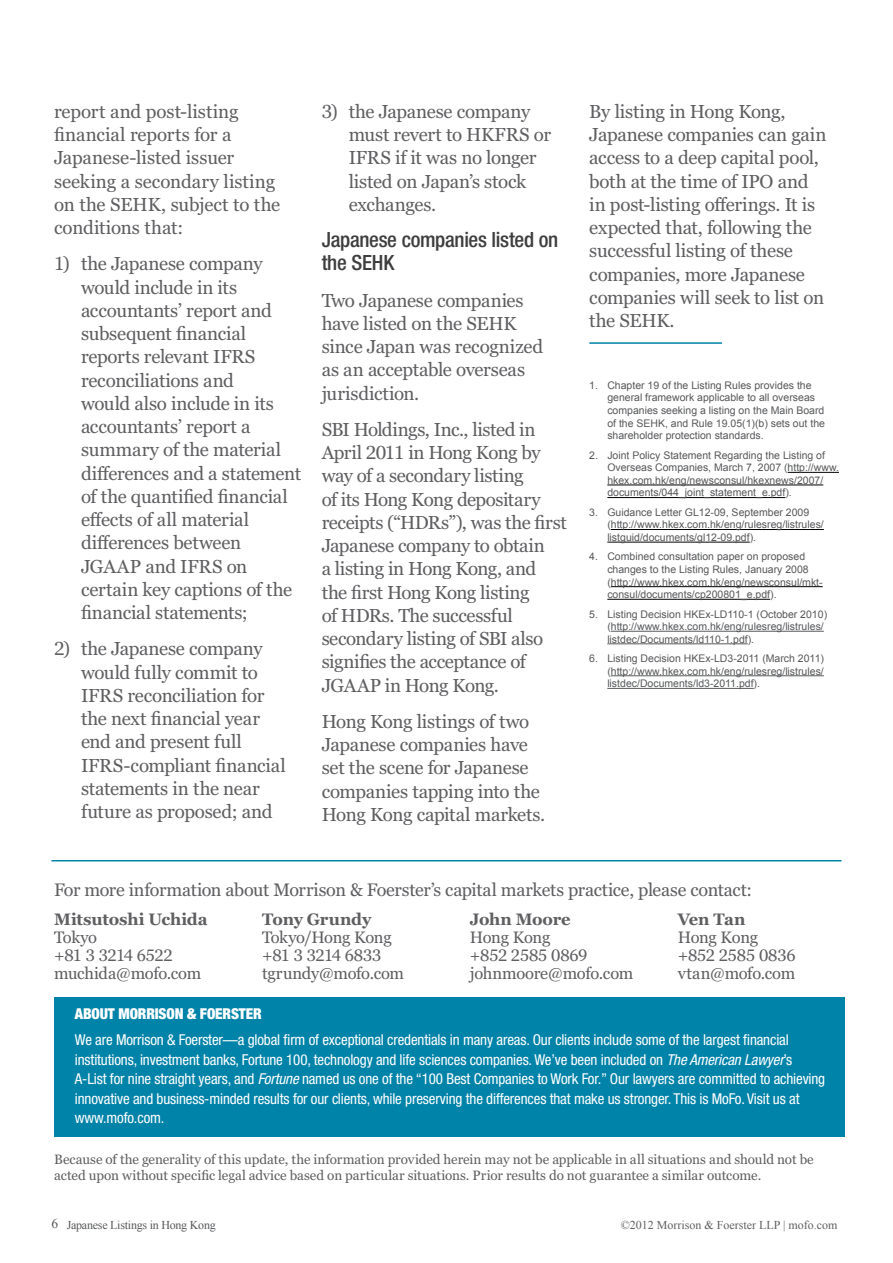
<style>
.page{position:relative;width:893px;height:1263px;background:#fff}
.page>*{position:absolute;margin:0;border:0;box-sizing:border-box;transform-origin:0 0}
.Subhead2{font:500 condensed 21px/23.2px "Helvetica Neue LT Std";letter-spacing:-.015em;color:#3e3e3f}
.Body{font:18.75px/23.2px "Georgia Pro";letter-spacing:-.015em;color:#5f5f62}
.Body-2{font:18px "Georgia Pro";letter-spacing:-.02em;color:#5f5f62}
.Body-3{font:16.5px "Georgia Pro";letter-spacing:-.02em;color:#5f5f62}
.Body-4{font:700 16.5px "Georgia Pro";letter-spacing:-.015em;color:#5f5f62}
.Body-5{font:16.5px "Georgia Pro";letter-spacing:-.04em;color:#5f5f62}
.Subhead{font:condensed 15px/19.5px "Helvetica Neue LT Std";letter-spacing:-.01em;color:#fff}
.Subhead-2{font:900 condensed 15px "Helvetica Neue LT Std";letter-spacing:-.01em;color:#fff}
.Body-6{font:13.5px/16.5px "Georgia Pro";letter-spacing:-.005em;color:#5f5f62}
.t1{font:13.5px "Times New Roman";color:#57585a}
.t2{font:12px "Times New Roman";color:#5f5f62}
.t3{font:12px "Times New Roman";letter-spacing:-.02em;color:#57585a}
.t4{font:10.5px/12.6px "Arial";color:#57585a}
.s1{font-style:italic}
</style>
<div class="page">
<hr style="left:788px;top:472px;width:51px;height:1px;background:#000001">
<hr style="left:607px;top:485px;width:216px;height:1px;background:#000001">
<hr style="left:607px;top:497px;width:178px;height:1px;background:#000001">
<hr style="left:611px;top:529px;width:213px;height:1px;background:#000001">
<hr style="left:607px;top:542px;width:143px;height:1px;background:#000001">
<hr style="left:611px;top:586px;width:212px;height:1px;background:#000001">
<hr style="left:607px;top:599px;width:163px;height:1px;background:#000001">
<hr style="left:611px;top:631px;width:213px;height:1px;background:#57585a">
<hr style="left:607px;top:643px;width:141px;height:1px;background:#57585a">
<hr style="left:611px;top:675px;width:213px;height:1px;background:#57585a">
<hr style="left:607px;top:688px;width:147px;height:1px;background:#57585a">
<hr style="left:589px;top:342px;width:133px;height:2px;background:#0083a9">
<hr style="left:51px;top:860px;width:790px;height:1px;background:#0083a9">
<div style="left:54px;top:997px;width:790px;height:139px;background:#0083a9"></div>
<p class="Body" style="left:54px;top:100px;width:228px">report and post-listing financial reports for a<br>Japanese-listed issuer seeking a secondary listing on the SEHK, subject to the conditions that:</p>
<p class="Body" style="left:81px;top:253px;width:222px;text-indent:-27px">1) the Japanese company would include in its accountants’ report and subsequent financial reports relevant IFRS reconciliations and<br>would also include in its accountants’ report a summary of the material differences and a statement of the quantified financial effects of all material differences between<br>JGAAP and IFRS on certain key captions of the financial statements;</p>
<p class="Body" style="left:81px;top:638px;width:206px;text-indent:-27px">2) the Japanese company would fully commit to<br>IFRS reconciliation for the next financial year end and present full<br>IFRS-compliant financial statements in the near future as proposed; and</p>
<p class="Body" style="left:349px;top:100px;width:204px;text-indent:-27px">3) the Japanese company must revert to HKFRS or<br>IFRS if it was no longer listed on Japan’s stock exchanges.</p>
<p class="Subhead2" style="left:322px;top:228px;width:238px">Japanese companies listed on the SEHK</p>
<p class="Body" style="left:322px;top:289px;width:223px">Two Japanese companies have listed on the SEHK since Japan was recognized as an acceptable overseas jurisdiction.</p>
<p class="Body" style="left:322px;top:418px;width:247px">SBI Holdings, Inc., listed in<br>April 2011 in Hong Kong by way of a secondary listing<br>of its Hong Kong depositary receipts (“HDRs”), was the first<br>Japanese company to obtain<br>a listing in Hong Kong, and<br>the first Hong Kong listing<br>of HDRs. The successful secondary listing of SBI also signifies the acceptance of<br>JGAAP in Hong Kong.</p>
<p class="Body" style="left:322px;top:710px;width:225px">Hong Kong listings of two<br>Japanese companies have set the scene for Japanese companies tapping into the<br>Hong Kong capital markets.</p>
<p class="Body" style="left:589px;top:100px;width:239px">By listing in Hong Kong,<br>Japanese companies can gain access to a deep capital pool, both at the time of IPO and in post-listing offerings. It is expected that, following the successful listing of these companies, more Japanese companies will seek to list on the SEHK.</p>
<p class="t4" style="left:607px;top:379px;width:219px;text-indent:-18px">1. Chapter 19 of the Listing Rules provides the general framework applicable to all overseas companies seeking a listing on the Main Board of the SEHK, and Rule 19.05(1)(b) sets out the shareholder protection standards.</p>
<p class="t4" style="left:607px;top:449px;width:233px;text-indent:-18px">2. Joint Policy Statement Regarding the Listing of Overseas Companies, March 7, 2007 (http://www. hkex.com.hk/eng/newsconsul/hkexnews/2007/ documents/044_joint_statement_e.pdf).</p>
<p class="t4" style="left:607px;top:506px;width:218px;text-indent:-18px">3. Guidance Letter GL12-09, September 2009 (http://www.hkex.com.hk/eng/rulesreg/listrules/ listguid/documents/gl12-09.pdf).</p>
<p class="t4" style="left:607px;top:550px;width:217px;text-indent:-18px">4. Combined consultation paper on proposed changes to the Listing Rules, January 2008 (http://www.hkex.com.hk/eng/newsconsul/mkt&shy;consul/documents/cp200801_e.pdf).</p>
<p class="t4" style="left:607px;top:608px;width:221px;text-indent:-18px">5. Listing Decision HKEx-LD110-1 (October 2010) (http://www.hkex.com.hk/eng/rulesreg/listrules/ listdec/Documents/ld110-1.pdf).</p>
<p class="t4" style="left:607px;top:652px;width:218px;text-align:justify;text-indent:-18px">6. Listing Decision HKEx-LD3-2011 (March 2011) (http://www.hkex.com.hk/eng/rulesreg/listrules/ listdec/Documents/ld3-2011.pdf).</p>
<p class="Body-2" style="left:54px;top:879px;width:700px">For more information about Morrison &amp; Foerster’s capital markets practice, please contact:</p>
<p class="Body-4" style="left:54px;top:910px;width:155px">Mitsutoshi Uchida</p>
<p class="Body-3" style="left:54px;top:928px;width:44px">Tokyo</p>
<p class="Body-5" style="left:54px;top:946px;width:120px">+81 3 3214 6522</p>
<p class="Body-3" style="left:54px;top:964px;width:149px">muchida@mofo.com</p>
<p class="Body-4" style="left:262px;top:910px;width:111px">Tony Grundy</p>
<p class="Body-3" style="left:262px;top:928px;width:131px">Tokyo/Hong Kong</p>
<p class="Body-3" style="left:262px;top:946px;width:121px">+81 3 3214 6833</p>
<p class="Body-3" style="left:262px;top:964px;width:144px">tgrundy@mofo.com</p>
<p class="Body-4" style="left:470px;top:910px;width:102px">John Moore</p>
<p class="Body-3" style="left:470px;top:928px;width:82px">Hong Kong</p>
<p class="Body-3" style="left:470px;top:946px;width:119px">+852 2585 0869</p>
<p class="Body-3" style="left:470px;top:964px;width:165px">johnmoore@mofo.com</p>
<p class="Body-4" style="left:678px;top:910px;width:69px">Ven Tan</p>
<p class="Body-3" style="left:678px;top:928px;width:82px">Hong Kong</p>
<p class="Body-3" style="left:678px;top:946px;width:119px">+852 2585 0836</p>
<p class="Body-3" style="left:678px;top:964px;width:119px">vtan@mofo.com</p>
<p class="Subhead-2" style="left:75px;top:1004px;width:188px">ABOUT MORRISON &amp; FOERSTER</p>
<p class="Subhead" style="left:75px;top:1030px;width:752px">We are Morrison &amp; Foerster—a global firm of exceptional credentials in many areas. Our clients include some of the largest financial institutions, investment banks, Fortune 100, technology and life sciences companies. We’ve been included on <span class="s1">The American Lawyer</span>’s A-List for nine straight years, and <span class="s1">Fortune</span> named us one of the “100 Best Companies to Work For.” Our lawyers are committed to achieving innovative and business-minded results for our clients, while preserving the differences that make us stronger. This is MoFo. Visit us at www.mofo.com.</p>
<p class="Body-6" style="left:54px;top:1151px;width:761px">Because of the generality of this update, the information provided herein may not be applicable in all situations and should not be acted upon without specific legal advice based on particular situations. Prior results do not guarantee a similar outcome.</p>
<p class="t1" style="left:51px;top:1214px;width:8px">6</p>
<p class="t3" style="left:67px;top:1217px;width:151px">Japanese Listings in Hong Kong</p>
<p class="t2" style="left:621px;top:1217px;width:218px">©2012 Morrison &amp; Foerster LLP | mofo.com</p>
</div>
